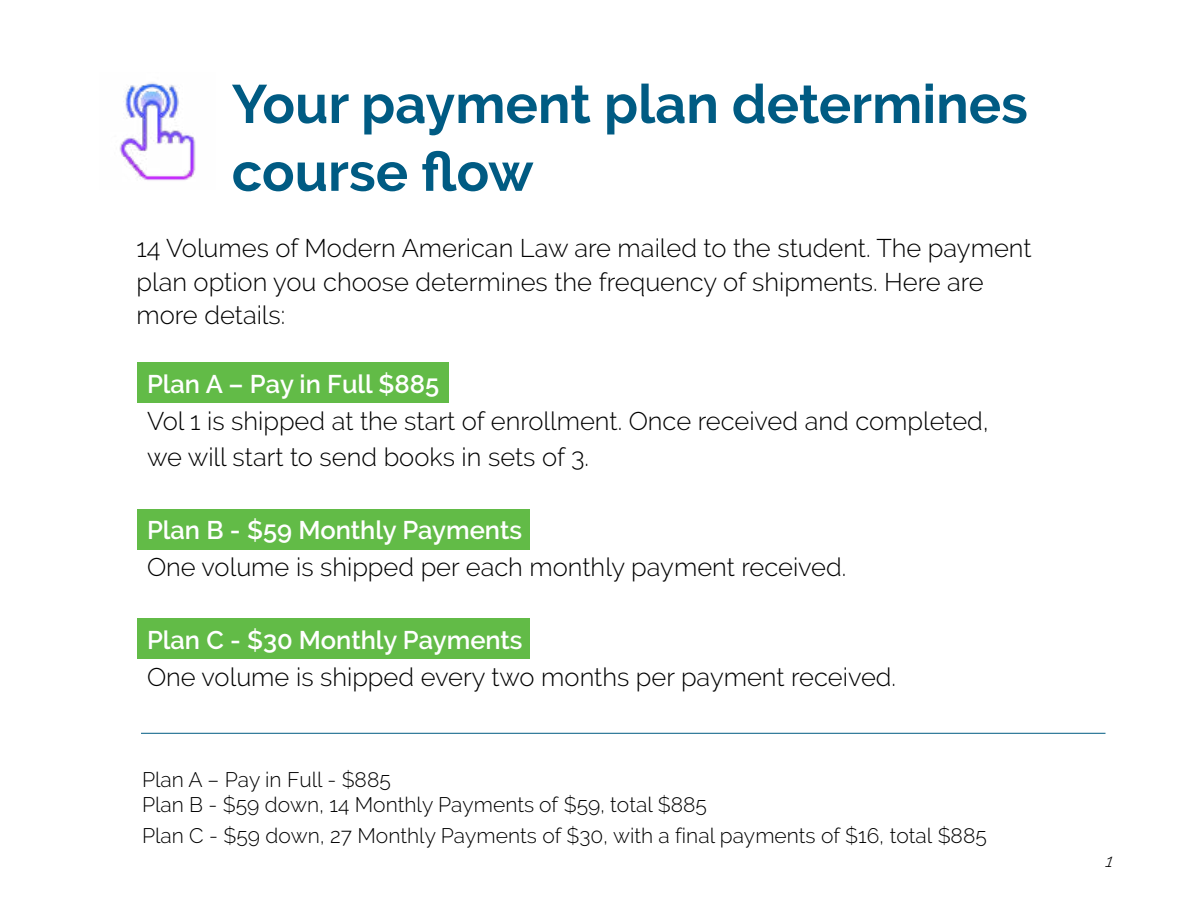
<style>
.page{position:relative;width:1188px;height:918px;background:#fff}
.page>*{position:absolute;margin:0;border:0;box-sizing:border-box;transform-origin:0 0}
.t1{font:700 54px/67.8px "Raleway";color:#005b83}
.t2{font:300 25.5px/33.6px "Raleway";color:#000}
.t3{font:600 25.5px "Raleway";color:#fff}
.t4{font:300 21px/25.2px "Raleway";color:#000}
.t5{font:italic 300 18px "Raleway";color:#000}
</style>
<div class="page">
<img style="left:119px;top:82px;width:77px;height:99px">
<hr style="left:141px;top:733px;width:964px;height:1px;background:#005b83">
<div style="left:137px;top:619px;width:393px;height:40px;background:#62bb47"></div>
<div style="left:137px;top:509px;width:393px;height:41px;background:#62bb47"></div>
<div style="left:137px;top:363px;width:312px;height:40px;background:#62bb47"></div>
<h1 class="t1" style="left:232px;top:70px;width:798px">Your payment plan determines course flow</h1>
<p class="t2" style="left:137px;top:231px;width:897px">14 Volumes of Modern American Law are mailed to the student. The payment plan option you choose determines the frequency of shipments. Here are more details:</p>
<p class="t3" style="left:147px;top:369px;width:294px">Plan A – Pay in Full $885</p>
<p class="t2" style="left:147px;top:402px;width:843px;line-height:36.6px">Vol 1 is shipped at the start of enrollment. Once received and completed, we will start to send books in sets of 3.</p>
<p class="t3" style="left:147px;top:516px;width:377px">Plan B - $59 Monthly Payments</p>
<p class="t2" style="left:147px;top:550px;width:701px">One volume is shipped per each monthly payment received.</p>
<p class="t3" style="left:147px;top:626px;width:377px">Plan C - $30 Monthly Payments</p>
<p class="t2" style="left:147px;top:660px;width:751px">One volume is shipped every two months per payment received.</p>
<p class="t4" style="left:142px;top:767px;width:566px">Plan A – Pay in Full - $885<br>Plan B - $59 down, 14 Monthly Payments of $59, total $885</p>
<p class="t4" style="left:142px;top:823px;width:846px">Plan C - $59 down, 27 Monthly Payments of $30, with a final payments of $16, total $885</p>
<p class="t5" style="left:1104px;top:851px;width:16px">1</p>
</div>
